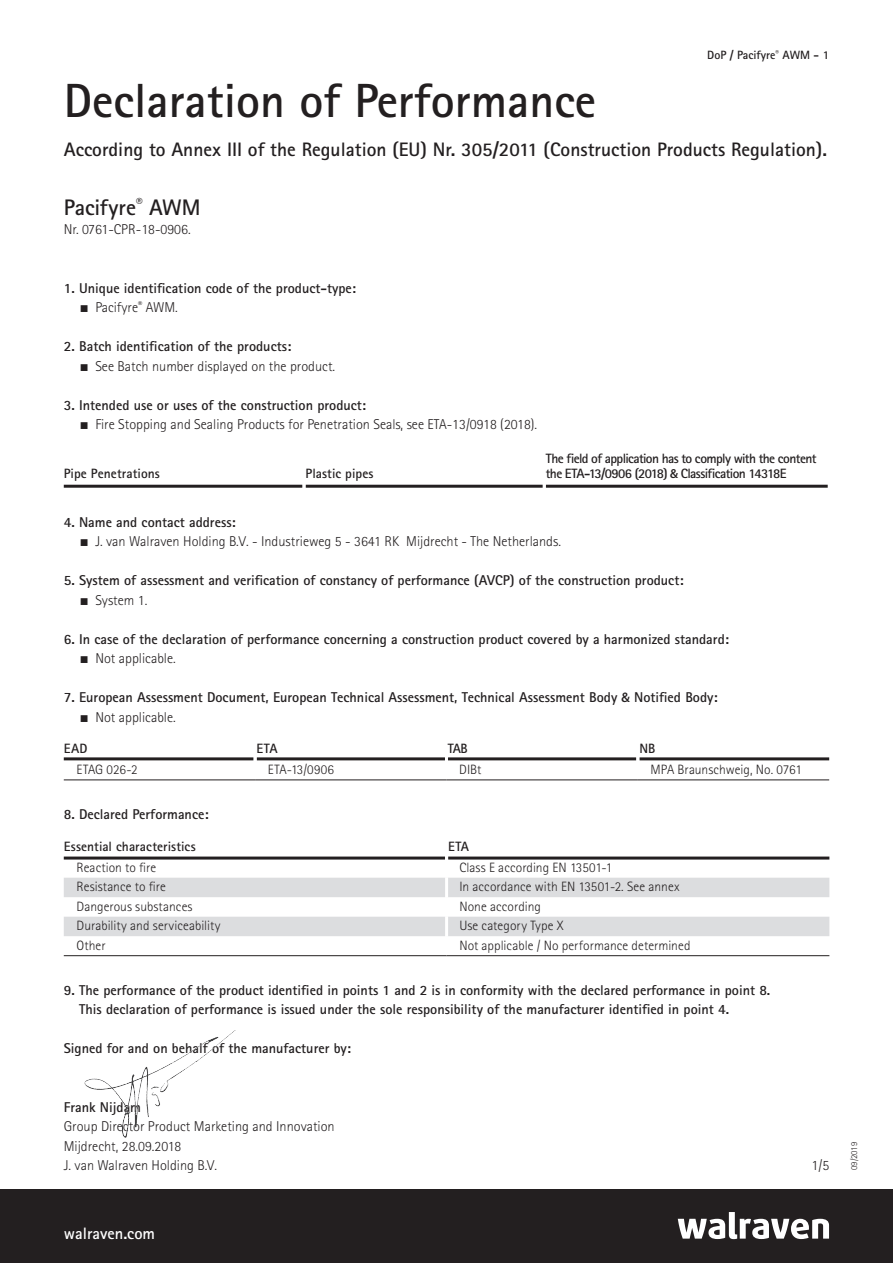
<style>
.page{position:relative;width:893px;height:1263px;background:#fff}
.page>*{position:absolute;margin:0;border:0;box-sizing:border-box;transform-origin:0 0}
.t1{font:700 48px "Rotis Sans Serif Pro Cyr";color:#231f20}
.t2{font:700 22.5px "Rotis Sans Serif Pro Cyr";letter-spacing:-.01em;color:#231f20}
.t3{font:700 19.5px "Rotis Sans Serif Pro Cyr";color:#231f20}
.t4{font:700 16.5px "Rotis Sans Serif Pro Cyr";color:#fff}
.t5{font:700 14.25px/19.5px "Rotis Sans Serif Pro Cyr";color:#231f20}
.t6{font:300 14.25px/19.5px "Rotis Sans Serif Pro Cyr";color:#231f20}
.t7{font:700 14.25px "Rotis Sans Serif Std";color:#231f20}
.t8{font:300 13.5px "Rotis Sans Serif Std";letter-spacing:.005em;color:#231f20}
.t9{font:700 13.5px/15px "Rotis Sans Serif Std";letter-spacing:-.045em;color:#231f20}
.t10{font:700 13.5px "Rotis Sans Serif Pro Cyr";letter-spacing:.005em;color:#231f20}
.t11{font:700 13.5px "Rotis Sans Serif Std";color:#231f20}
.t12{font:700 12px "Rotis Sans Serif Pro Cyr";color:#231f20}
.t13{font:300 9px "Rotis Sans Serif Pro Cyr";color:#231f20}
.s1{font-family:"Rotis Sans Serif Std"}
.s2{font-family:"Rotis Sans Serif Pro Cyr"}
</style>
<div class="page">
<div style="left:0;top:1189px;width:893px;height:74px;background:#231f20"></div>
<svg style="left:678px;top:1212px;width:151px;height:27px"></svg>
<hr style="left:64px;top:485px;width:239px;height:3px;background:#231f20">
<hr style="left:306px;top:485px;width:237px;height:3px;background:#231f20">
<hr style="left:546px;top:485px;width:282px;height:3px;background:#231f20">
<hr style="left:64px;top:757px;width:190px;height:3px;background:#231f20">
<hr style="left:257px;top:757px;width:188px;height:3px;background:#231f20">
<hr style="left:448px;top:757px;width:188px;height:3px;background:#231f20">
<hr style="left:639px;top:757px;width:190px;height:3px;background:#231f20">
<hr style="left:64px;top:779px;width:191px;height:1px;background:#231f20">
<hr style="left:255px;top:779px;width:191px;height:1px;background:#231f20">
<hr style="left:446px;top:779px;width:192px;height:1px;background:#231f20">
<hr style="left:638px;top:779px;width:191px;height:1px;background:#231f20">
<svg style="left:64px;top:878px;width:765px;height:58px"></svg>
<hr style="left:64px;top:856px;width:381px;height:3px;background:#231f20">
<hr style="left:448px;top:856px;width:381px;height:3px;background:#231f20">
<hr style="left:445px;top:878px;width:3px;height:19px;background:#fff">
<hr style="left:445px;top:897px;width:3px;height:20px;background:#fff">
<hr style="left:445px;top:917px;width:3px;height:19px;background:#fff">
<hr style="left:64px;top:955px;width:383px;height:1px;background:#231f20">
<hr style="left:447px;top:955px;width:382px;height:1px;background:#231f20">
<img style="left:84px;top:1030px;width:152px;height:108px">
<p class="t12" style="left:707px;top:47px;width:123px">DoP / Pacifyre<sup>®</sup> AWM - 1</p>
<h1 class="t1" style="left:64px;top:70px;width:534px">Declaration of Performance</h1>
<h3 class="t3" style="left:64px;top:137px;width:765px">According to Annex III of the Regulation (EU) Nr. 305/2011 (Construction Products Regulation).</h3>
<h2 class="t2" style="left:64px;top:193px;width:138px">Pacifyre<sup>®</sup> AWM</h2>
<p class="t6" style="left:64px;top:220px;width:128px">Nr. 0761-CPR-18-0906.</p>
<p class="t5" style="left:64px;top:278px;width:294px">1. Unique identification code of the product-type:</p>
<p class="t6" style="left:80px;top:298px;width:99px"><span class="s1">■</span> Pacifyre<sup>®</sup> AWM.</p>
<p class="t5" style="left:64px;top:336px;width:229px">2. Batch identification of the products:</p>
<p class="t6" style="left:80px;top:356px;width:256px"><span class="s1">■</span> See Batch number displayed on the product.</p>
<p class="t5" style="left:64px;top:395px;width:304px">3. Intended use or uses of the construction product:</p>
<p class="t6" style="left:80px;top:415px;width:458px"><span class="s1">■</span> Fire Stopping and Sealing Products for Penetration Seals, see ETA-13/0918 (2018).</p>
<p class="t10" style="left:64px;top:465px;width:98px">Pipe Penetrations</p>
<p class="t10" style="left:306px;top:465px;width:70px">Plastic pipes</p>
<p class="t9" style="left:546px;top:450px;width:272px">The field of application has to comply with the content the ETA-13/0906 (2018) &amp; Classification 14318E</p>
<p class="t5" style="left:64px;top:512px;width:174px">4. Name and contact address:</p>
<p class="t6" style="left:80px;top:532px;width:482px"><span class="s1">■</span> J. van Walraven Holding B.V. - Industrieweg 5 - 3641 RK Mijdrecht - The Netherlands.</p>
<p class="t5" style="left:64px;top:570px;width:621px">5. System of assessment and verification of constancy of performance (AVCP) of the construction product:</p>
<p class="t6" style="left:80px;top:590px;width:69px"><span class="s1">■</span> System 1.</p>
<p class="t5" style="left:64px;top:629px;width:667px">6. In case of the declaration of performance concerning a construction product covered by a harmonized standard:</p>
<p class="t6" style="left:80px;top:649px;width:97px"><span class="s1">■</span> Not applicable.</p>
<p class="t7" style="left:64px;top:688px;width:655px"><span class="s2">7.</span> European Assessment Document, European Technical Assessment, Technical Assessment Body &amp; Notified Body:</p>
<p class="t6" style="left:80px;top:707px;width:97px"><span class="s1">■</span> Not applicable.</p>
<p class="t9" style="left:64px;top:740px;width:25px">EAD</p>
<p class="t9" style="left:257px;top:740px;width:23px">ETA</p>
<p class="t9" style="left:448px;top:740px;width:21px">TAB</p>
<p class="t9" style="left:639px;top:740px;width:18px">NB</p>
<p class="t8" style="left:77px;top:761px;width:63px">ETAG 026-2</p>
<p class="t8" style="left:268px;top:761px;width:68px">ETA-13/0906</p>
<p class="t8" style="left:459px;top:761px;width:24px">DIBt</p>
<p class="t8" style="left:651px;top:761px;width:153px">MPA Braunschweig, No. 0761</p>
<p class="t5" style="left:64px;top:804px;width:146px">8. Declared Performance:</p>
<p class="t11" style="left:64px;top:838px;width:133px">Essential characteristics</p>
<p class="t9" style="left:448px;top:838px;width:23px">ETA</p>
<p class="t8" style="left:77px;top:860px;width:81px">Reaction to fire</p>
<p class="t8" style="left:459px;top:860px;width:154px">Class E according EN 13501-1</p>
<p class="t8" style="left:77px;top:879px;width:91px">Resistance to fire</p>
<p class="t8" style="left:459px;top:879px;width:222px">In accordance with EN 13501-2. See annex</p>
<p class="t8" style="left:77px;top:898px;width:118px">Dangerous substances</p>
<p class="t8" style="left:459px;top:898px;width:83px">None according</p>
<p class="t8" style="left:77px;top:918px;width:146px">Durability and serviceability</p>
<p class="t8" style="left:459px;top:918px;width:106px">Use category Type X</p>
<p class="t8" style="left:77px;top:937px;width:31px">Other</p>
<p class="t8" style="left:459px;top:937px;width:233px">Not applicable / No performance determined</p>
<p class="t5" style="left:79px;top:980px;width:693px;text-indent:-15px">9. The performance of the product identified in points 1 and 2 is in conformity with the declared performance in point 8.<br>This declaration of performance is issued under the sole responsibility of the manufacturer identified in point 4.</p>
<p class="t5" style="left:64px;top:1038px;width:289px">Signed for and on behalf of the manufacturer by:</p>
<p class="t5" style="left:64px;top:1097px;width:79px">Frank Nijdam</p>
<p class="t6" style="left:64px;top:1117px;width:272px">Group Director Product Marketing and Innovation<br>Mijdrecht, 28.09.2018<br>J. van Walraven Holding B.V.</p>
<p class="t6" style="left:811px;top:1156px;width:19px">1/5</p>
<p class="t13" style="left:849px;top:1170px;width:30px;rotate:-90deg">09/2019</p>
<p class="t4" style="left:64px;top:1222px;width:93px">walraven.com</p>
</div>
